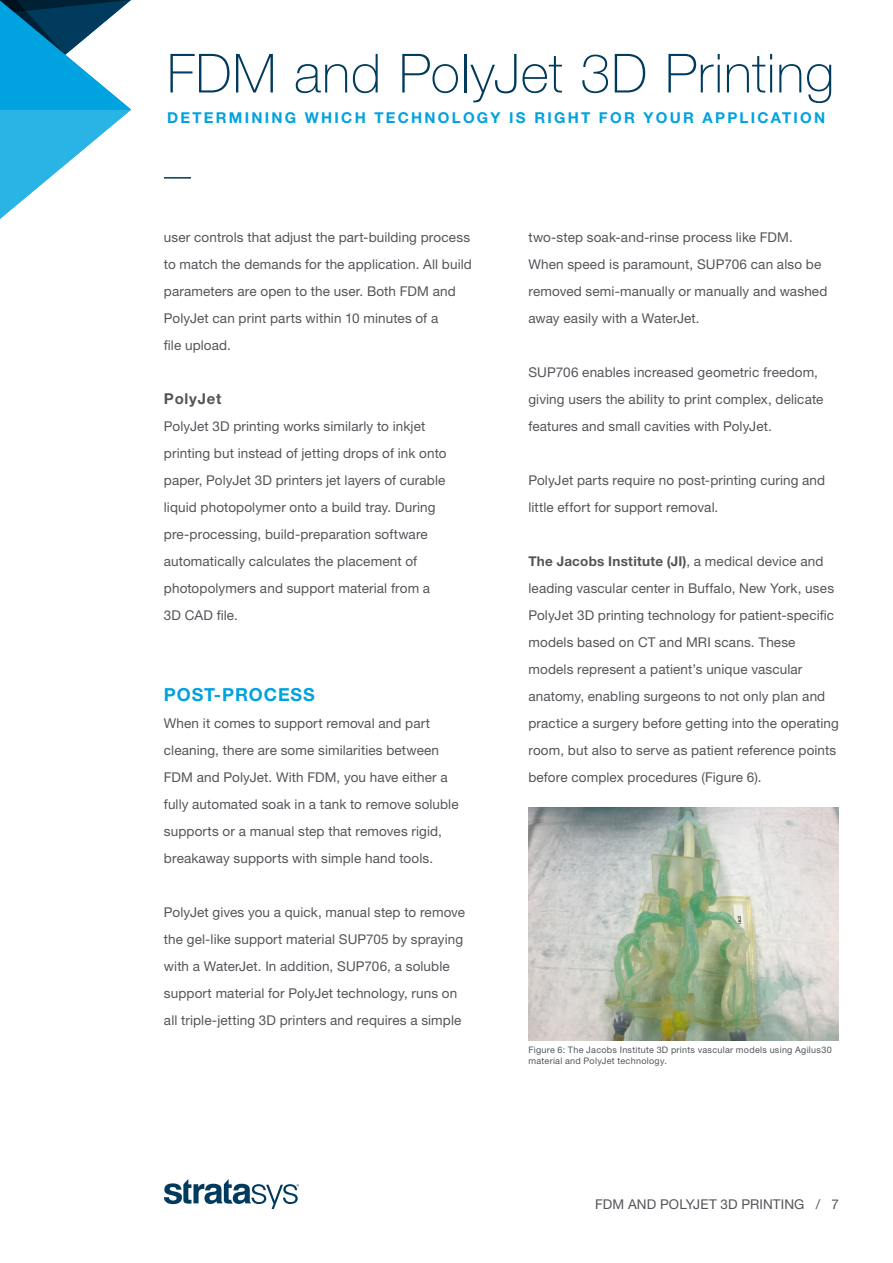
<style>
.page{position:relative;width:893px;height:1263px;background:#fff}
.page>*{position:absolute;margin:0;border:0;box-sizing:border-box;transform-origin:0 0}
.t1{font:100 54px "Helvetica Neue LT Std";letter-spacing:.015em;color:#003a5d}
.WP_-_Paragraph_Heade{font:700 18px "Helvetica Neue LT Std";letter-spacing:.05em;color:#00a2df}
.t2{font:700 15px "Helvetica Neue LT Std";letter-spacing:.15em;color:#00a2df}
.WP_-_Paragraph_Subhe{font:700 15px "Helvetica Neue LT Std";letter-spacing:.05em;color:#54555a}
.WP_-_Body_Copy{font:13.5px/27px "Helvetica Neue LT Std";letter-spacing:.01em;color:#54555a}
.WP_-_Body_Copy-2{font:9px/10.5px "Helvetica Neue LT Std";letter-spacing:.03em;color:#54555a}
.s1{font-weight:700}
</style>
<div class="page">
<svg style="left:164px;top:1179px;width:135px;height:30px"></svg>
<svg style="left:0;top:0;width:131px;height:219px"></svg>
<hr style="left:164px;top:177px;width:27px;height:2px;background:#003a5d">
<img style="left:528px;top:807px;width:311px;height:233px">
<h1 class="t1" style="left:167px;top:42px;width:669px">FDM and PolyJet 3D Printing</h1>
<p class="t2" style="left:167px;top:109px;width:660px">DETERMINING WHICH TECHNOLOGY IS RIGHT FOR YOUR APPLICATION</p>
<p class="WP_-_Body_Copy" style="left:164px;top:224px;width:309px">user controls that adjust the part-building process to match the demands for the application. All build parameters are open to the user. Both FDM and PolyJet can print parts within 10 minutes of a<br>file upload.</p>
<p class="WP_-_Paragraph_Subhe" style="left:164px;top:389px;width:59px">PolyJet</p>
<p class="WP_-_Body_Copy" style="left:164px;top:413px;width:284px">PolyJet 3D printing works similarly to inkjet printing but instead of jetting drops of ink onto paper, PolyJet 3D printers jet layers of curable liquid photopolymer onto a build tray. During pre-processing, build-preparation software automatically calculates the placement of photopolymers and support material from a 3D CAD file.</p>
<p class="WP_-_Paragraph_Heade" style="left:164px;top:684px;width:152px">POST-PROCESS</p>
<p class="WP_-_Body_Copy" style="left:164px;top:710px;width:296px">When it comes to support removal and part cleaning, there are some similarities between FDM and PolyJet. With FDM, you have either a fully automated soak in a tank to remove soluble supports or a manual step that removes rigid, breakaway supports with simple hand tools.</p>
<p class="WP_-_Body_Copy" style="left:164px;top:899px;width:303px">PolyJet gives you a quick, manual step to remove the gel-like support material SUP705 by spraying with a WaterJet. In addition, SUP706, a soluble support material for PolyJet technology, runs on all triple-jetting 3D printers and requires a simple</p>
<p class="WP_-_Body_Copy" style="left:528px;top:224px;width:300px">two-step soak-and-rinse process like FDM.<br>When speed is paramount, SUP706 can also be removed semi-manually or manually and washed away easily with a WaterJet.</p>
<p class="WP_-_Body_Copy" style="left:528px;top:359px;width:296px">SUP706 enables increased geometric freedom, giving users the ability to print complex, delicate features and small cavities with PolyJet.</p>
<p class="WP_-_Body_Copy" style="left:528px;top:467px;width:298px">PolyJet parts require no post-printing curing and little effort for support removal.</p>
<p class="WP_-_Body_Copy" style="left:528px;top:548px;width:312px"><span class="s1">The Jacobs Institute (JI)</span>, a medical device and leading vascular center in Buffalo, New York, uses PolyJet 3D printing technology for patient-specific models based on CT and MRI scans. These models represent a patient’s unique vascular anatomy, enabling surgeons to not only plan and practice a surgery before getting into the operating room, but also to serve as patient reference points before complex procedures (Figure 6).</p>
<p class="WP_-_Body_Copy-2" style="left:528px;top:1044px;width:305px">Figure 6: The Jacobs Institute 3D prints vascular models using Agilus30 material and PolyJet technology.</p>
<p class="WP_-_Body_Copy" style="left:595px;top:1190px;width:245px">FDM AND POLYJET 3D PRINTING / 7</p>
</div>
